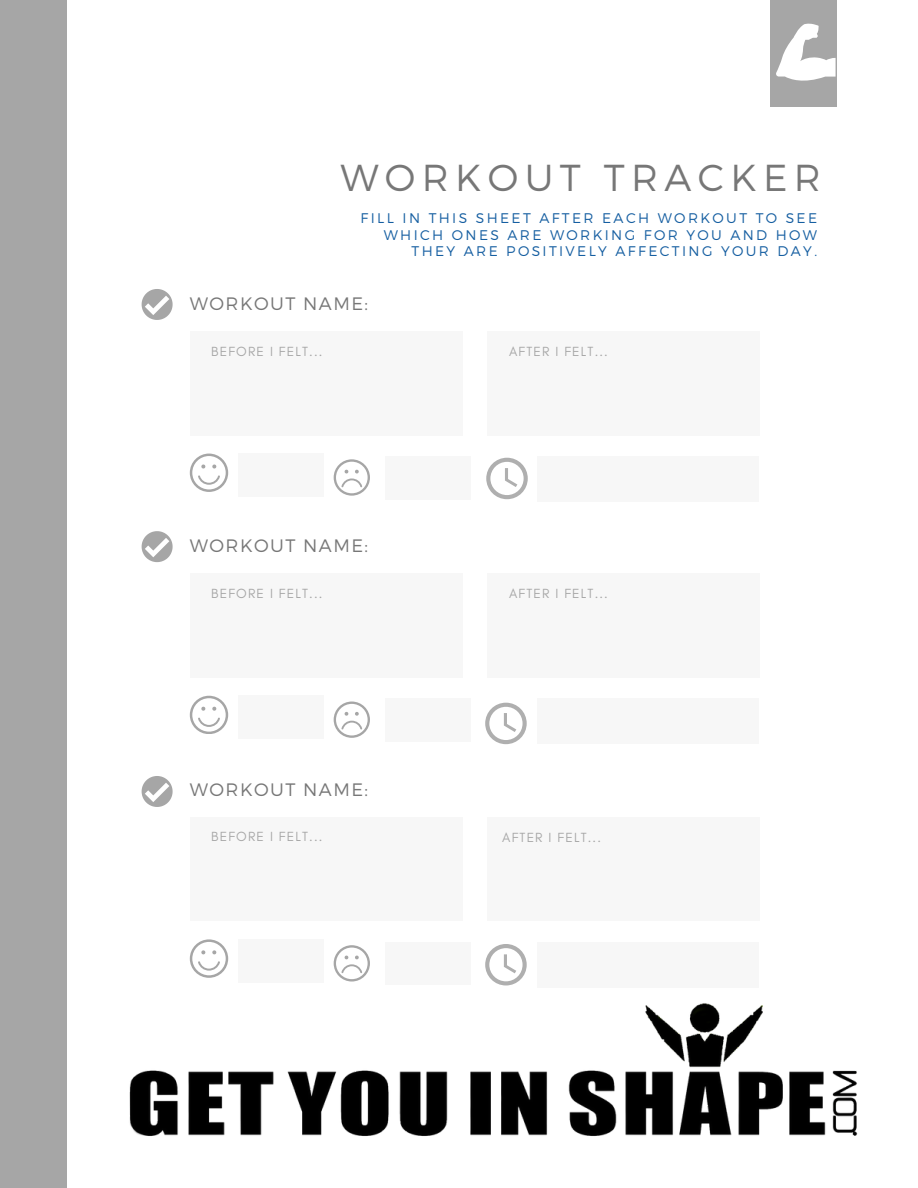
<style>
.page{position:relative;width:918px;height:1188px;background:#fff}
.page>*{position:absolute;margin:0;border:0;box-sizing:border-box;transform-origin:0 0}
.t1{font:300 37.5px "Montserrat";letter-spacing:.17em;color:#777}
.t2{font:300 18px "Montserrat";letter-spacing:.08em;color:#777}
.t3{font:300 13.95px/16.8px "Montserrat";letter-spacing:.17em;color:#155ea1;text-align:right}
.t4{font:13.5px "Glacial Indifference";letter-spacing:.085em;color:#a6a6a6}
</style>
<div class="page">
<div style="left:0;top:0;width:67px;height:1188px;background:#a6a6a6"></div>
<div style="left:770px;top:0;width:66px;height:107px;background:#a6a6a6"></div>
<svg style="left:190px;top:454px;width:38px;height:38px"></svg>
<svg style="left:334px;top:459px;width:36px;height:37px"></svg>
<div style="left:238px;top:454px;width:85px;height:42px;background:#f7f7f7"></div>
<div style="left:190px;top:332px;width:272px;height:103px;background:#f7f7f7"></div>
<div style="left:488px;top:332px;width:271px;height:103px;background:#f7f7f7"></div>
<div style="left:386px;top:456px;width:85px;height:43px;background:#f7f7f7"></div>
<div style="left:538px;top:456px;width:221px;height:45px;background:#f7f7f7"></div>
<svg style="left:190px;top:696px;width:38px;height:38px"></svg>
<svg style="left:334px;top:702px;width:36px;height:36px"></svg>
<div style="left:238px;top:696px;width:85px;height:42px;background:#f7f7f7"></div>
<div style="left:190px;top:574px;width:272px;height:103px;background:#f7f7f7"></div>
<div style="left:488px;top:574px;width:271px;height:103px;background:#f7f7f7"></div>
<div style="left:386px;top:699px;width:85px;height:42px;background:#f7f7f7"></div>
<div style="left:538px;top:699px;width:221px;height:45px;background:#f7f7f7"></div>
<svg style="left:190px;top:939px;width:38px;height:39px"></svg>
<svg style="left:334px;top:945px;width:36px;height:37px"></svg>
<div style="left:238px;top:939px;width:85px;height:43px;background:#f7f7f7"></div>
<div style="left:190px;top:817px;width:272px;height:104px;background:#f7f7f7"></div>
<svg style="left:142px;top:776px;width:31px;height:31px"></svg>
<div style="left:488px;top:817px;width:271px;height:104px;background:#f7f7f7"></div>
<div style="left:386px;top:942px;width:85px;height:43px;background:#f7f7f7"></div>
<div style="left:538px;top:942px;width:221px;height:45px;background:#f7f7f7"></div>
<svg style="left:142px;top:531px;width:31px;height:31px"></svg>
<svg style="left:142px;top:289px;width:31px;height:31px"></svg>
<svg style="left:486px;top:458px;width:42px;height:41px"></svg>
<svg style="left:485px;top:703px;width:42px;height:41px"></svg>
<svg style="left:485px;top:944px;width:42px;height:41px"></svg>
<svg style="left:776px;top:23px;width:60px;height:58px"></svg>
<img style="left:129px;top:1003px;width:729px;height:133px">
<p class="t1" style="left:340px;top:154px;width:482px">WORKOUT TRACKER</p>
<p class="t3" style="left:361px;top:209px;width:458px">FILL IN THIS SHEET AFTER EACH WORKOUT TO SEE<br>WHICH ONES ARE WORKING FOR YOU AND HOW<br>THEY ARE POSITIVELY AFFECTING YOUR DAY.</p>
<p class="t2" style="left:190px;top:292px;width:180px">WORKOUT NAME:</p>
<p class="t4" style="left:211px;top:343px;width:113px">BEFORE I FELT...</p>
<p class="t2" style="left:190px;top:534px;width:180px">WORKOUT NAME:</p>
<p class="t4" style="left:211px;top:585px;width:113px">BEFORE I FELT...</p>
<p class="t2" style="left:190px;top:778px;width:180px">WORKOUT NAME:</p>
<p class="t4" style="left:211px;top:829px;width:113px">BEFORE I FELT...</p>
<p class="t4" style="left:509px;top:343px;width:100px">AFTER I FELT...</p>
<p class="t4" style="left:509px;top:585px;width:100px">AFTER I FELT...</p>
<p class="t4" style="left:502px;top:829px;width:100px">AFTER I FELT...</p>
</div>
